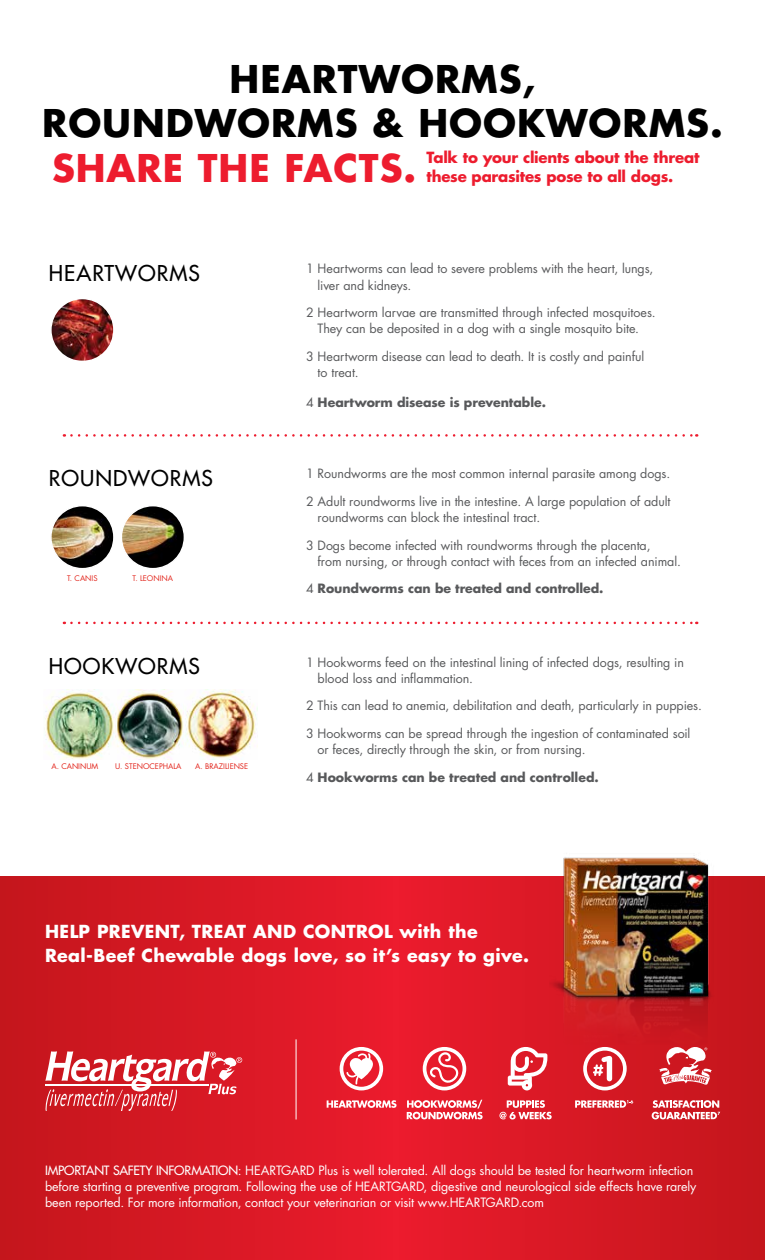
<style>
.page{position:relative;width:765px;height:1260px;background:#fff}
.page>*{position:absolute;margin:0;border:0;box-sizing:border-box;transform-origin:0 0}
.t1{font:700 37.12px/43.8px "Futura Std";letter-spacing:.025em;color:#000;text-align:center}
.t2{font:700 37.12px "Futura Std";letter-spacing:.025em;color:#ed1c2e}
.t3{font:500 21.25px "Futura Std";letter-spacing:.05em;color:#000}
.t4{font:700 17.5px/23.8px "Futura Std";letter-spacing:.02em;color:#fff}
.t5{font:700 15px "Futura Std";letter-spacing:-.015em;color:#ed1c2e}
.t6{font:12.5px/16.2px "Futura Std";letter-spacing:-.005em;color:#58595b}
.t7{font:12.5px/16.2px "Futura Std";letter-spacing:-.01em;color:#fff}
.t8{font:700 12.5px "Futura Std";letter-spacing:-.005em;color:#58595b}
.t9{font:7.5px "Futura Std";color:#e2231a}
.s1{font-weight:400}
.s2{font-weight:500}
</style>
<div class="page">
<img style="left:116px;top:689px;width:142px;height:71px">
<img style="left:45px;top:689px;width:71px;height:71px">
<img style="left:53px;top:301px;width:59px;height:58px">
<div style="left:50px;top:298px;width:65px;height:64px;border:2px solid #fff;border-radius:50%"></div>
<img style="left:53px;top:508px;width:57px;height:58px">
<div style="left:50px;top:505px;width:65px;height:64px;border:2px solid #fff;border-radius:50%"></div>
<div style="left:121px;top:506px;width:63px;height:63px;background:#000;border-radius:50%"></div>
<img style="left:123px;top:508px;width:54px;height:59px">
<div style="left:121px;top:505px;width:64px;height:64px;border:2px solid #fff;border-radius:50%"></div>
<svg style="left:0;top:876px;width:765px;height:384px;background:#d81824"></svg>
<svg style="left:71px;top:434px;width:626px;height:3px"></svg>
<svg style="left:71px;top:622px;width:626px;height:2px"></svg>
<img style="left:543px;top:855px;width:174px;height:235px">
<svg style="left:45px;top:1051px;width:197px;height:60px"></svg>
<hr style="left:296px;top:1039px;width:1px;height:80px;background:#fff">
<svg style="left:340px;top:1047px;width:43px;height:43px"></svg>
<svg style="left:327px;top:1100px;width:70px;height:8px"></svg>
<svg style="left:423px;top:1047px;width:43px;height:43px"></svg>
<svg style="left:407px;top:1100px;width:76px;height:19px"></svg>
<svg style="left:508px;top:1047px;width:39px;height:43px"></svg>
<svg style="left:499px;top:1100px;width:53px;height:19px"></svg>
<svg style="left:583px;top:1047px;width:44px;height:43px"></svg>
<svg style="left:575px;top:1100px;width:58px;height:8px"></svg>
<svg style="left:659px;top:1043px;width:53px;height:42px"></svg>
<svg style="left:652px;top:1100px;width:68px;height:19px"></svg>
<h1 class="t1" style="left:42px;top:57px;width:682px">HEARTWORMS,<br>ROUNDWORMS &amp; HOOKWORMS.</h1>
<p class="t5" style="left:427px;top:148px;width:275px">Talk to your clients about the threat</p>
<h1 class="t2" style="left:52px;top:143px;width:366px">SHARE THE FACTS.</h1>
<p class="t5" style="left:427px;top:166px;width:248px">these parasites pose to all dogs.</p>
<h2 class="t3" style="left:49px;top:259px;width:153px">HEARTWORMS</h2>
<h2 class="t3" style="left:49px;top:464px;width:166px">ROUNDWORMS</h2>
<p class="t9" style="left:67px;top:573px;width:32px">T. CANIS</p>
<p class="t9" style="left:133px;top:573px;width:42px">T. LEONINA</p>
<h2 class="t3" style="left:49px;top:653px;width:153px">HOOKWORMS</h2>
<p class="t9" style="left:51px;top:762px;width:48px">A. CANINUM</p>
<p class="t9" style="left:115px;top:762px;width:68px">U. STENOCEPHALA</p>
<p class="t9" style="left:195px;top:761px;width:55px">A. BRAZILIENSE</p>
<p class="t6" style="left:318px;top:261px;width:337px;text-indent:-11px">1 Heartworms can lead to severe problems with the heart, lungs, liver and kidneys.</p>
<p class="t6" style="left:306px;top:304px;width:351px;text-align:center">2 Heartworm larvae are transmitted through infected mosquitoes.<br>They can be deposited in a dog with a single mosquito bite.</p>
<p class="t6" style="left:318px;top:348px;width:328px;text-indent:-11px">3 Heartworm disease can lead to death. It is costly and painful to treat.</p>
<p class="t8" style="left:306px;top:394px;width:241px"><span class="s1">4</span> Heartworm disease is preventable.</p>
<p class="t6" style="left:306px;top:466px;width:366px">1 Roundworms are the most common internal parasite among dogs.</p>
<p class="t6" style="left:318px;top:493px;width:354px;text-indent:-11px">2 Adult roundworms live in the intestine. A large population of adult roundworms can block the intestinal tract.</p>
<p class="t6" style="left:318px;top:537px;width:365px;text-indent:-11px">3 Dogs become infected with roundworms through the placenta,<br>from nursing, or through contact with feces from an infected animal.</p>
<p class="t8" style="left:306px;top:580px;width:299px"><span class="s1">4</span> Roundworms can be treated and controlled.</p>
<p class="t6" style="left:318px;top:654px;width:368px;text-indent:-11px">1 Hookworms feed on the intestinal lining of infected dogs, resulting in blood loss and inflammation.</p>
<p class="t6" style="left:306px;top:698px;width:397px">2 This can lead to anemia, debilitation and death, particularly in puppies.</p>
<p class="t6" style="left:318px;top:725px;width:374px;text-indent:-11px">3 Hookworms can be spread through the ingestion of contaminated soil or feces, directly through the skin, or from nursing.</p>
<p class="t8" style="left:306px;top:769px;width:294px"><span class="s1">4</span> Hookworms can be treated and controlled.</p>
<h3 class="t4" style="left:45px;top:919px;width:485px">HELP PREVENT, TREAT AND CONTROL with the<br>Real-Beef Chewable dogs love, so it’s easy to give.</h3>
<p class="t7" style="left:45px;top:1162px;width:653px"><span class="s2">IMPORTANT SAFETY INFORMATION</span>: HEARTGARD Plus is well tolerated. All dogs should be tested for heartworm infection before starting a preventive program. Following the use of HEARTGARD, digestive and neurological side effects have rarely been reported. For more information, contact your veterinarian or visit www.HEARTGARD.com</p>
</div>
